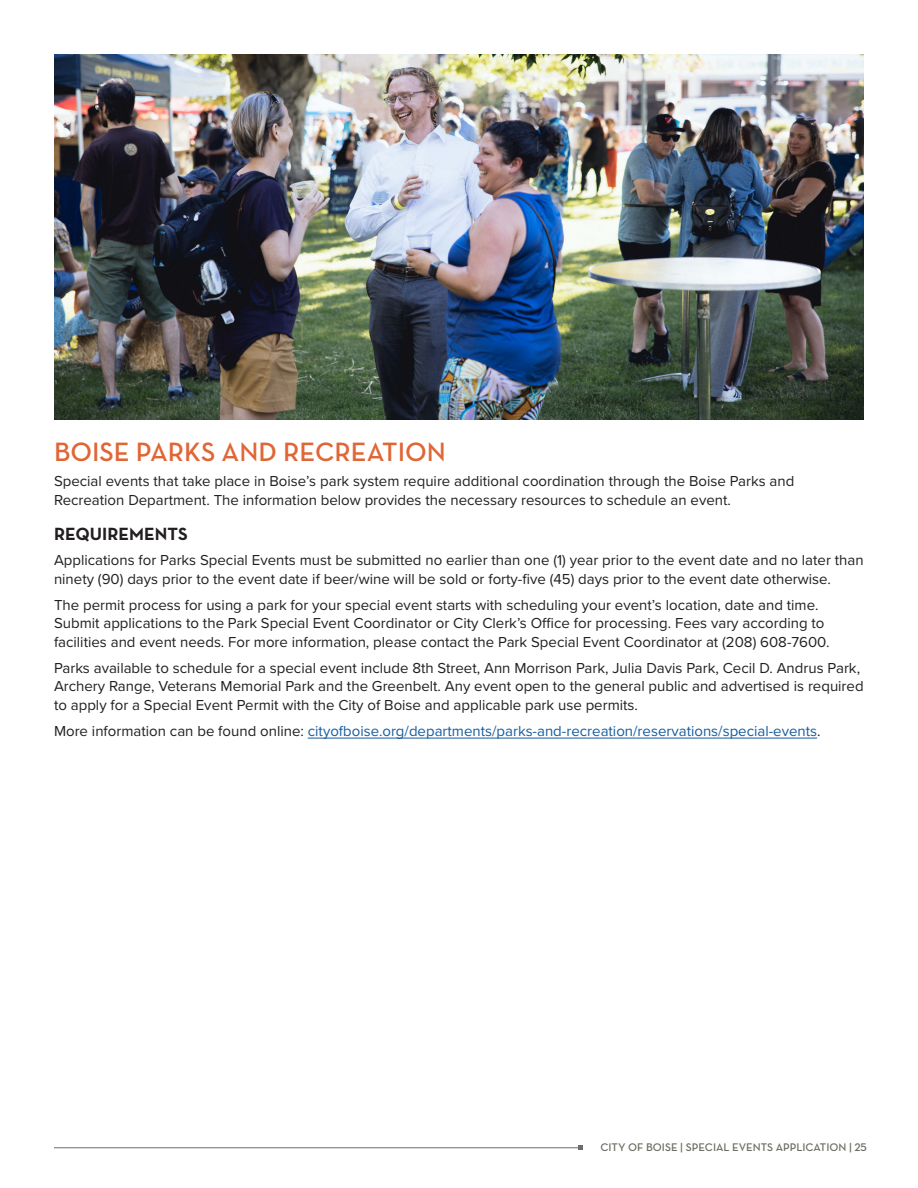
<style>
.page{position:relative;width:918px;height:1188px;background:#fff}
.page>*{position:absolute;margin:0;border:0;box-sizing:border-box;transform-origin:0 0}
.Section_Header__18_p{font:600 27px "Neutraface Text";color:#e06636}
.t1{font:700 18px "Neutraface Text";color:#231f20}
.Text__10_pt{font:15px/18.8px "Proxima Nova";color:#231f20}
.Text__10_pt-2{font:15px "Proxima Nova";color:#175d9e}
.t2{font:600 11.25px "Neutraface Text";color:#6d6d65}
.s1{color:#231f20}
</style>
<div class="page">
<hr style="left:54px;top:1147px;width:527px;height:1px;background:#6d6d65">
<svg style="left:579px;top:1146px;width:4px;height:4px"></svg>
<hr style="left:308px;top:738px;width:509px;height:1px;background:#175d9e">
<img style="left:55px;top:55px;width:808px;height:364px">
<p class="Section_Header__18_p" style="left:54px;top:435px;width:393px">BOISE PARKS AND RECREATION</p>
<p class="Text__10_pt" style="left:54px;top:471px;width:742px">Special events that take place in Boise’s park system require additional coordination through the Boise Parks and<br>Recreation Department. The information below provides the necessary resources to schedule an event.</p>
<p class="t1" style="left:54px;top:522px;width:135px">REQUIREMENTS</p>
<p class="Text__10_pt" style="left:54px;top:550px;width:811px">Applications for Parks Special Events must be submitted no earlier than one (1) year prior to the event date and no later than ninety (90) days prior to the event date if beer/wine will be sold or forty-five (45) days prior to the event date otherwise.</p>
<p class="Text__10_pt" style="left:54px;top:595px;width:777px">The permit process for using a park for your special event starts with scheduling your event’s location, date and time.<br>Submit applications to the Park Special Event Coordinator or City Clerk’s Office for processing. Fees vary according to facilities and event needs. For more information, please contact the Park Special Event Coordinator at (208) 608-7600.</p>
<p class="Text__10_pt" style="left:54px;top:658px;width:811px">Parks available to schedule for a special event include 8th Street, Ann Morrison Park, Julia Davis Park, Cecil D. Andrus Park,<br>Archery Range, Veterans Memorial Park and the Greenbelt. Any event open to the general public and advertised is required to apply for a Special Event Permit with the City of Boise and applicable park use permits.</p>
<p class="Text__10_pt-2" style="left:54px;top:720px;width:768px"><span class="s1">More information can be found online:</span> cityofboise.org/departments/parks-and-recreation/reservations/special-events<span class="s1">.</span></p>
<p class="t2" style="left:600px;top:1141px;width:268px">CITY OF BOISE | SPECIAL EVENTS APPLICATION | 25</p>
</div>
